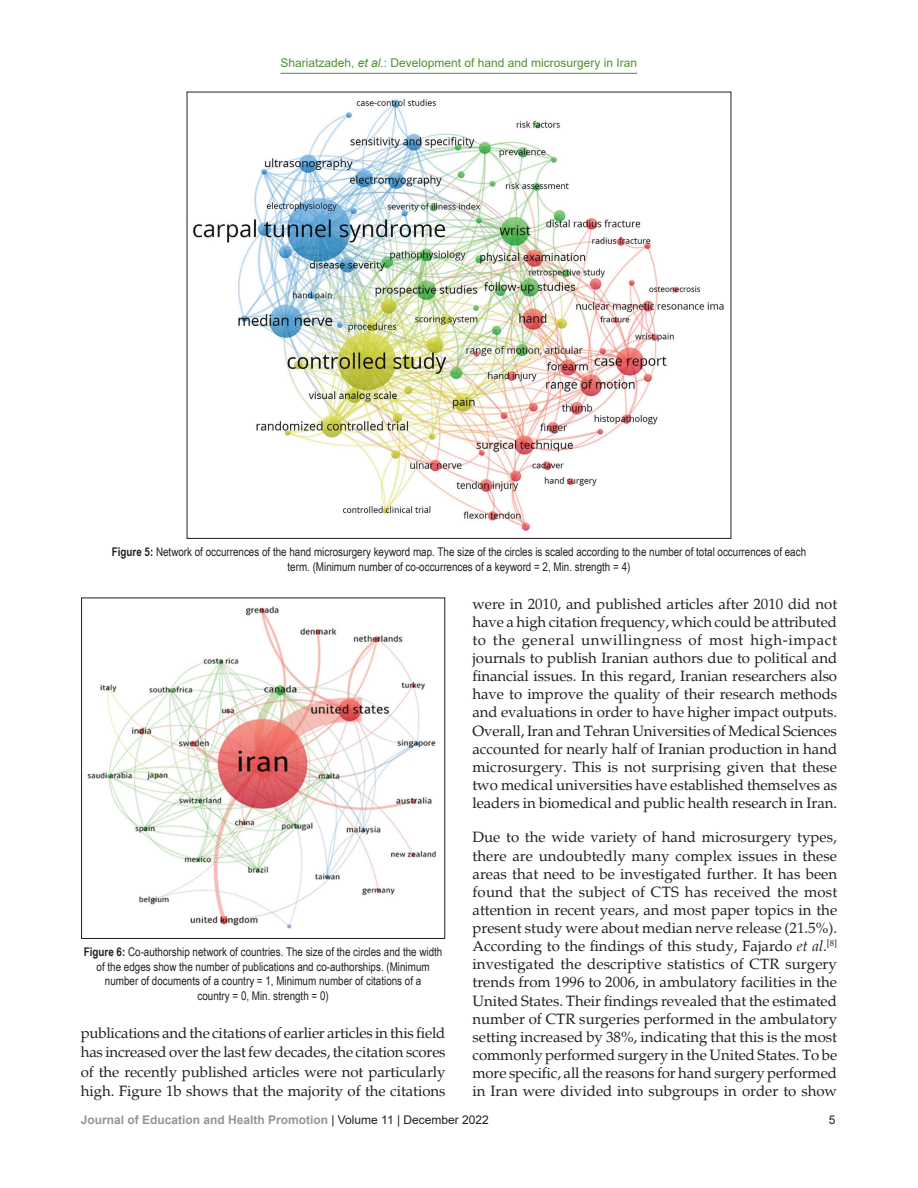
<style>
.page{position:relative;width:918px;height:1188px;background:#fff}
.page>*{position:absolute;margin:0;border:0;box-sizing:border-box;transform-origin:0 0}
.TX{font:15px/18.1px "Palatino";letter-spacing:-.005em;color:#231f20;text-align:justify}
.FGC{font:12px/14.4px "Arial Narrow";color:#231f20;text-align:center}
.t1{font:700 12px "Arial";color:#939598}
.t2{font:12px "Arial";color:#509030}
.t3{font:12px "Arial";color:#231f20}
.s1{font-style:italic}
.s2{font-weight:700}
.s3{font-weight:400;color:#231f20}
</style>
<div class="page">
<hr style="left:280px;top:73px;width:357px;height:1px;background:#509030">
<img style="left:193px;top:99px;width:531px;height:432px">
<img style="left:87px;top:606px;width:349px;height:323px">
<div style="left:81px;top:598px;width:364px;height:341px;border:1px solid #231f20"></div>
<p class="t2" style="left:280px;top:55px;width:358px">Shariatzadeh, <span class="s1">et al.</span>: Development of hand and microsurgery in Iran</p>
<p class="FGC" style="left:112px;top:544px;width:696px"><span class="s2">Figure 5:</span> Network of occurrences of the hand microsurgery keyword map. The size of the circles is scaled according to the number of total occurrences of each term. (Minimum number of co‑occurrences of a keyword = 2, Min. strength = 4)</p>
<p class="FGC" style="left:84px;top:945px;width:360px"><span class="s2">Figure 6:</span> Co‑authorship network of countries. The size of the circles and the width of the edges show the number of publications and co‑authorships. (Minimum number of documents of a country = 1, Minimum number of citations of a<br>country = 0, Min. strength = 0)</p>
<p class="TX" style="left:81px;top:1023px;width:366px;line-height:19.5px">publications and the citations of earlier articles in this field has increased over the last few decades, the citation scores of the recently published articles were not particularly high. Figure 1b shows that the majority of the citations</p>
<p class="TX" style="left:472px;top:595px;width:366px">were in 2010, and published articles after 2010 did not have a high citation frequency, which could be attributed to the general unwillingness of most high‑impact journals to publish Iranian authors due to political and financial issues. In this regard, Iranian researchers also have to improve the quality of their research methods and evaluations in order to have higher impact outputs.<br>Overall, Iran and Tehran Universities of Medical Sciences accounted for nearly half of Iranian production in hand microsurgery. This is not surprising given that these two medical universities have established themselves as leaders in biomedical and public health research in Iran.</p>
<p class="TX" style="left:472px;top:829px;width:366px">Due to the wide variety of hand microsurgery types, there are undoubtedly many complex issues in these areas that need to be investigated further. It has been found that the subject of CTS has received the most attention in recent years, and most paper topics in the present study were about median nerve release (21.5%).<br>According to the findings of this study, Fajardo <span class="s1">et al</span>.<sup>[8] </sup>investigated the descriptive statistics of CTR surgery trends from 1996 to 2006, in ambulatory facilities in the United States. Their findings revealed that the estimated number of CTR surgeries performed in the ambulatory setting increased by 38%, indicating that this is the most commonly performed surgery in the United States. To be more specific, all the reasons for hand surgery performed in Iran were divided into subgroups in order to show</p>
<p class="t1" style="left:81px;top:1111px;width:410px">Journal of Education and Health Promotion <span class="s3">| Volume 11 | December 2022</span></p>
<p class="t3" style="left:829px;top:1111px;width:8px">5</p>
</div>
